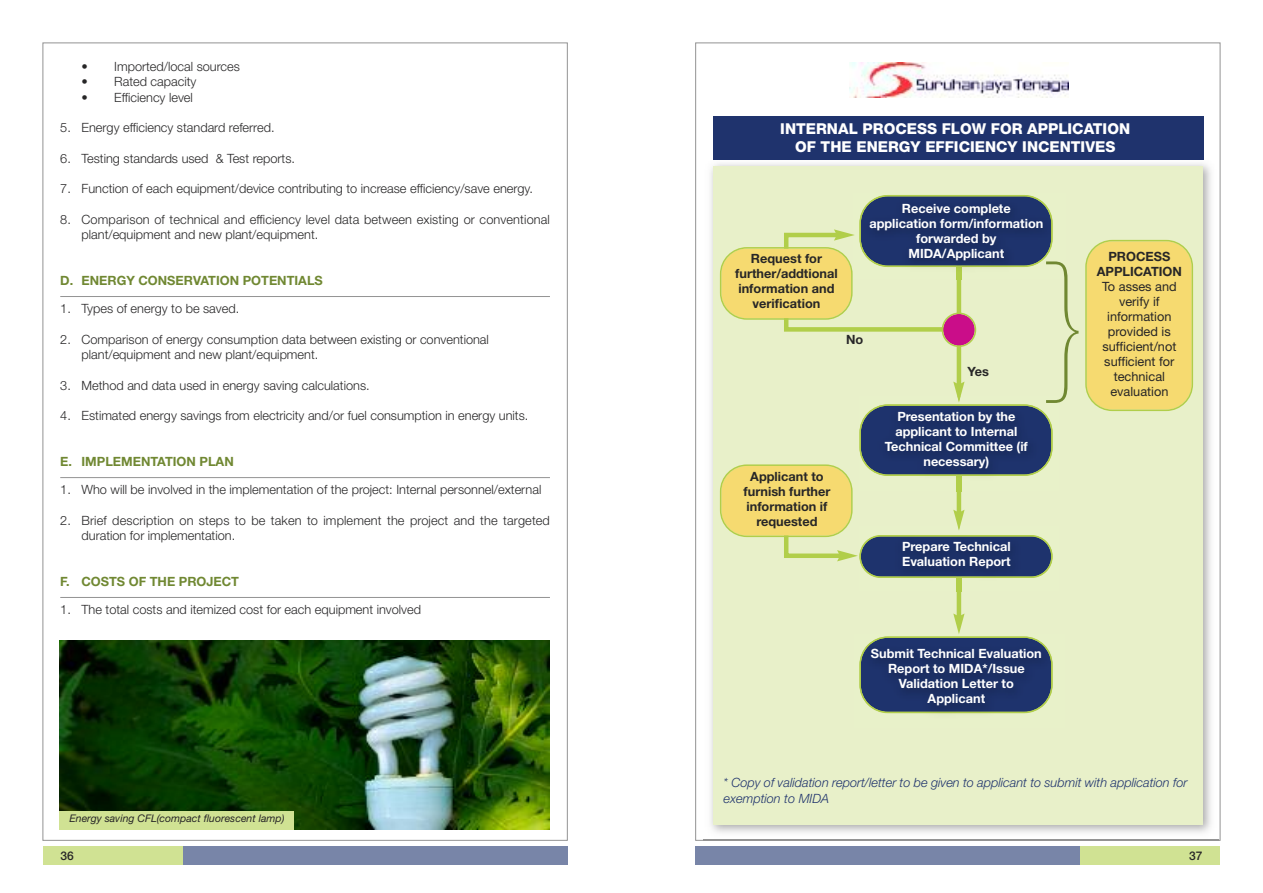
<style>
.page{position:relative;width:1263px;height:893px;background:#fff}
.page>*{position:absolute;margin:0;border:0;box-sizing:border-box;transform-origin:0 0}
.t1{font:200 condensed 157.5px "Helvetica Neue LT Std";color:#708832}
.t2{font:800 15px/18px "Helvetica Neue LT Std";color:#fff;text-align:center}
.t3{font:300 12.75px/15.3px "Helvetica Neue LT Std";color:#272627}
.t4{font:700 12.75px/15px "Helvetica Neue LT Std";color:#fff;text-align:center}
.t5{font:700 12.75px/15px "Helvetica Neue LT Std";color:#272627;text-align:center}
.t6{font:italic 300 12.75px/15.3px "Helvetica Neue LT Std";color:#1f336d}
.t7{font:12.75px/15px "Helvetica Neue LT Std";color:#272627;text-align:center}
.t8{font:700 12.75px "Helvetica Neue LT Std";color:#708832}
.t9{font:500 12px "Helvetica Neue LT Std";color:#272627}
.t10{font:italic 10.5px "Helvetica Neue LT Std";color:#272627}
</style>
<div class="page">
<div style="left:695px;top:846px;width:385px;height:18px;background:#7885a8"></div>
<div style="left:1080px;top:846px;width:140px;height:18px;background:#d0e293"></div>
<div style="left:183px;top:846px;width:385px;height:18px;background:#7885a8"></div>
<div style="left:43px;top:846px;width:140px;height:18px;background:#d0e293"></div>
<img style="left:704px;top:156px;width:514px;height:685px">
<div style="left:713px;top:166px;width:490px;height:658px;background:#e8f0c9"></div>
<hr style="left:957px;top:565px;width:4px;height:52px;background:#b1ce4a">
<div style="left:714px;top:116px;width:490px;height:43px;background:#1f336d"></div>
<hr style="left:957px;top:225px;width:4px;height:160px;background:#b1ce4a">
<svg style="left:953px;top:613px;width:12px;height:22px"></svg>
<img style="left:859px;top:636px;width:194px;height:77px">
<svg style="left:720px;top:195px;width:333px;height:152px"></svg>
<svg style="left:1085px;top:240px;width:108px;height:171px;background:#f2da72"></svg>
<svg style="left:720px;top:382px;width:333px;height:196px"></svg>
<img style="left:849px;top:62px;width:220px;height:35px">
<hr style="left:60px;top:296px;width:490px;height:1px;background:#939393">
<hr style="left:60px;top:477px;width:490px;height:1px;background:#939393">
<hr style="left:60px;top:597px;width:490px;height:1px;background:#939393">
<img style="left:60px;top:640px;width:489px;height:189px">
<div style="left:60px;top:811px;width:234px;height:18px;background:#d0e293"></div>
<p class="t3" style="left:82px;top:60px;width:160px">• Imported/local sources</p>
<p class="t3" style="left:82px;top:75px;width:116px">• Rated capacity</p>
<p class="t3" style="left:82px;top:91px;width:113px">• Efficiency level</p>
<p class="t3" style="left:60px;top:121px;width:216px">5. Energy efficiency standard referred.</p>
<p class="t3" style="left:60px;top:152px;width:236px">6. Testing standards used &amp; Test reports.</p>
<p class="t3" style="left:60px;top:182px;width:474px">7. Function of each equipment/device contributing to increase efficiency/save energy.</p>
<p class="t3" style="left:82px;top:213px;width:470px;text-indent:-21px">8. Comparison of technical and efficiency level data between existing or conventional plant/equipment and new plant/equipment.</p>
<p class="t8" style="left:60px;top:276px;width:264px">D. ENERGY CONSERVATION POTENTIALS</p>
<p class="t3" style="left:60px;top:302px;width:181px">1. Types of energy to be saved.</p>
<p class="t3" style="left:82px;top:333px;width:409px;text-indent:-21px">2. Comparison of energy consumption data between existing or conventional plant/equipment and new plant/equipment.</p>
<p class="t3" style="left:60px;top:379px;width:311px">3. Method and data used in energy saving calculations.</p>
<p class="t3" style="left:60px;top:409px;width:470px">4. Estimated energy savings from electricity and/or fuel consumption in energy units.</p>
<p class="t8" style="left:60px;top:457px;width:175px">E. IMPLEMENTATION PLAN</p>
<p class="t3" style="left:60px;top:483px;width:483px">1. Who will be involved in the implementation of the project: Internal personnel/external</p>
<p class="t3" style="left:82px;top:514px;width:470px;text-indent:-21px">2. Brief description on steps to be taken to implement the project and the targeted duration for implementation.</p>
<p class="t8" style="left:60px;top:577px;width:180px">F. COSTS OF THE PROJECT</p>
<p class="t3" style="left:60px;top:603px;width:362px">1. The total costs and itemized cost for each equipment involved</p>
<p class="t10" style="left:69px;top:815px;width:216px">Energy saving CFL(compact fluorescent lamp)</p>
<p class="t2" style="left:780px;top:121px;width:351px">INTERNAL PROCESS FLOW FOR APPLICATION<br>OF THE ENERGY EFFICIENCY INCENTIVES</p>
<p class="t4" style="left:869px;top:202px;width:175px">Receive complete application form/information forwarded by<br>MIDA/Applicant</p>
<p class="t5" style="left:735px;top:253px;width:104px">Request for further/addtional information and verification</p>
<p class="t5" style="left:1097px;top:250px;width:87px">PROCESS<br>APPLICATION</p>
<h1 class="t1" style="left:1048px;top:261px;width:34px">}</h1>
<p class="t7" style="left:1102px;top:280px;width:76px">To asses and verify if information provided is sufficient/not sufficient for technical evaluation</p>
<p class="t5" style="left:846px;top:333px;width:19px">No</p>
<p class="t5" style="left:967px;top:365px;width:23px">Yes</p>
<p class="t5" style="left:743px;top:470px;width:88px">Applicant to furnish further information if requested</p>
<p class="t4" style="left:885px;top:410px;width:144px">Presentation by the applicant to Internal<br>Technical Committee (if necessary)</p>
<p class="t4" style="left:902px;top:540px;width:110px;text-align:left">Prepare Technical<br>Evaluation Report</p>
<p class="t4" style="left:871px;top:647px;width:172px">Submit Technical Evaluation<br>Report to MIDA*/Issue<br>Validation Letter to<br>Applicant</p>
<p class="t6" style="left:724px;top:776px;width:465px">* Copy of validation report/letter to be given to applicant to submit with application for exemption to MIDA</p>
<p class="t9" style="left:60px;top:851px;width:15px">36</p>
<p class="t9" style="left:1189px;top:851px;width:15px">37</p>
</div>
